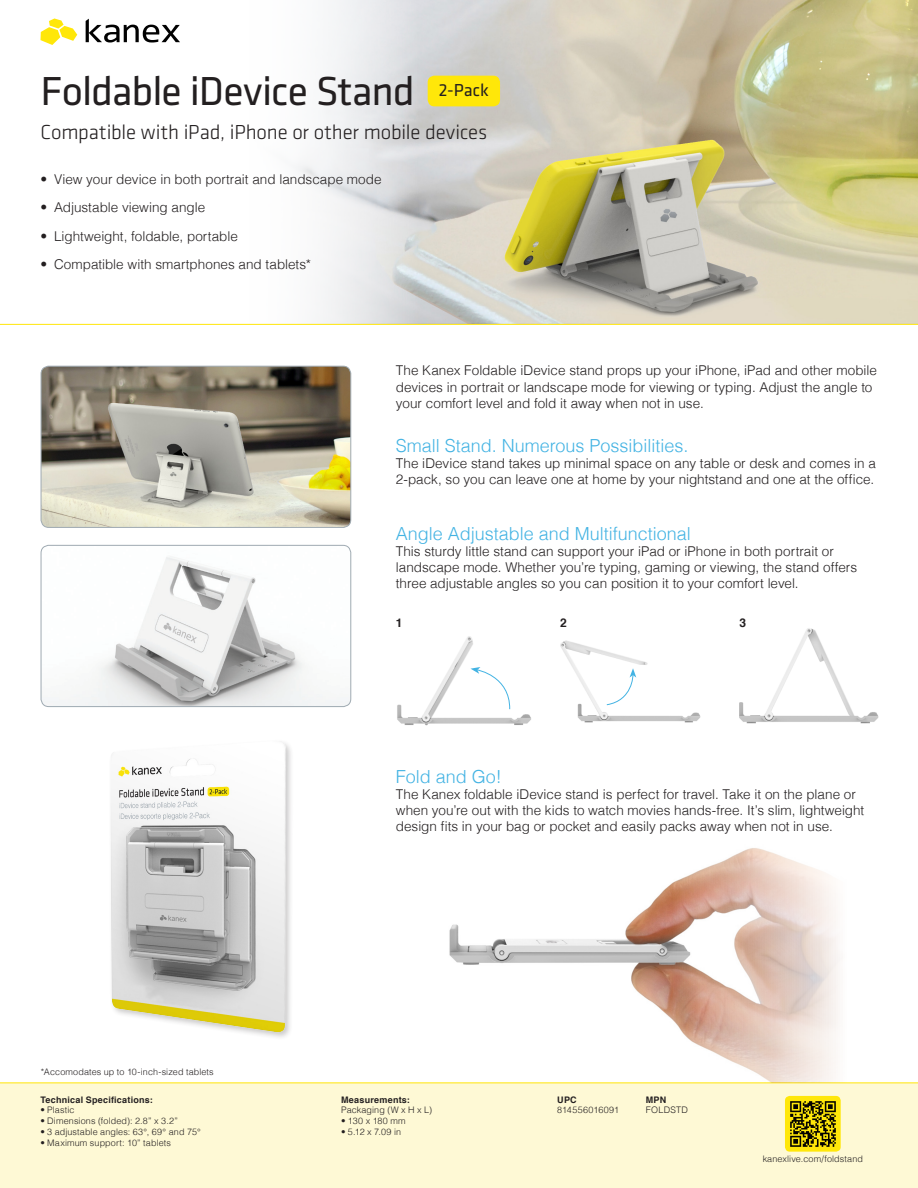
<style>
.page{position:relative;width:918px;height:1188px;background:#fff}
.page>*{position:absolute;margin:0;border:0;box-sizing:border-box;transform-origin:0 0}
.Heading-Product_Name{font:42px "Klavika Basic";letter-spacing:-.025em;color:#231f20}
.Heading-Product_Name-2{font:300 21px "Klavika Basic";letter-spacing:-.01em;color:#231f20}
.Sub_Heading-Contents{font:300 18px "Helvetica";color:#43b3e3}
.Sub_Heading-Contents-2{font:18px "Klavika Basic";color:#231f20}
.Body_Contents{font:300 13.5px/16.2px "Helvetica";color:#231f20}
.Sub_Heading-Contents-3{font:300 13.5px/16.2px "Helvetica";color:#231f20}
.Sub_Heading-Contents-4{font:700 12px "Helvetica";color:#231f20}
.Body_Contents-2{font:300 9px "Helvetica";letter-spacing:.015em;color:#231f20}
.Specs-Header{font:700 9px "Helvetica";letter-spacing:.025em;color:#231f20}
.Specs-Header-2{font:300 9px/10.8px "Helvetica";letter-spacing:.03em;color:#231f20}
.Credit_Line{font:300 9px "Helvetica";letter-spacing:.015em;color:#231f20}
.Specs-Footer{font:300 9px "Helvetica";letter-spacing:.01em;color:#231f20}
.s1{font-weight:700}
</style>
<div class="page">
<img style="left:0;top:0;width:918px;height:324px">
<img style="left:449px;top:848px;width:391px;height:234px">
<hr style="left:0;top:324px;width:918px;height:1px;background:#ffe709">
<svg style="left:86px;top:19px;width:94px;height:24px"></svg>
<svg style="left:40px;top:18px;width:37px;height:27px"></svg>
<img style="left:41px;top:366px;width:310px;height:161px">
<div style="left:41px;top:366px;width:310px;height:162px;border:1px solid #9faab2;border-radius:8px"></div>
<img style="left:41px;top:545px;width:310px;height:162px">
<div style="left:41px;top:545px;width:310px;height:162px;border:1px solid #9faab2;border-radius:8px"></div>
<div style="left:428px;top:76px;width:72px;height:30px;background:#ffe709;border-radius:7px"></div>
<img style="left:111px;top:741px;width:180px;height:296px">
<img style="left:739px;top:628px;width:140px;height:96px">
<img style="left:397px;top:636px;width:134px;height:89px">
<svg style="left:471px;top:667px;width:39px;height:43px"></svg>
<img style="left:560px;top:640px;width:141px;height:83px">
<svg style="left:606px;top:668px;width:30px;height:37px"></svg>
<div style="left:0;top:1083px;width:918px;height:105px;background:#fef9d5"></div>
<div style="left:785px;top:1096px;width:56px;height:56px;background:#ffe709;border-radius:5px"></div>
<img style="left:790px;top:1101px;width:46px;height:46px">
<hr style="left:0;top:1082px;width:918px;height:1px;background:#ffe709">
<p class="Heading-Product_Name" style="left:40px;top:64px;width:376px">Foldable iDevice Stand</p>
<p class="Heading-Product_Name-2" style="left:40px;top:119px;width:448px">Compatible with iPad, iPhone or other mobile devices</p>
<p class="Body_Contents" style="left:40px;top:170px;width:343px">• View your device in both portrait and landscape mode</p>
<p class="Body_Contents" style="left:40px;top:199px;width:166px">• Adjustable viewing angle</p>
<p class="Body_Contents" style="left:40px;top:227px;width:199px">• Lightweight, foldable, portable</p>
<p class="Body_Contents" style="left:40px;top:256px;width:272px">• Compatible with smartphones and tablets*</p>
<p class="Sub_Heading-Contents-2" style="left:439px;top:78px;width:51px">2-Pack</p>
<p class="Body_Contents" style="left:396px;top:362px;width:483px">The Kanex Foldable iDevice stand props up your iPhone, iPad and other mobile devices in portrait or landscape mode for viewing or typing. Adjust the angle to your comfort level and fold it away when not in use.</p>
<p class="Sub_Heading-Contents" style="left:396px;top:431px;width:294px">Small Stand. Numerous Possibilities.</p>
<p class="Sub_Heading-Contents-3" style="left:396px;top:455px;width:482px">The iDevice stand takes up minimal space on any table or desk and comes in a<br>2-pack, so you can leave one at home by your nightstand and one at the office.</p>
<p class="Sub_Heading-Contents" style="left:396px;top:519px;width:297px">Angle Adjustable and Multifunctional</p>
<p class="Body_Contents" style="left:396px;top:542px;width:463px">This sturdy little stand can support your iPad or iPhone in both portrait or landscape mode. Whether you’re typing, gaming or viewing, the stand offers three adjustable angles so you can position it to your comfort level.</p>
<p class="Sub_Heading-Contents-4" style="left:396px;top:613px;width:8px">1</p>
<p class="Sub_Heading-Contents-4" style="left:560px;top:613px;width:8px">2</p>
<p class="Sub_Heading-Contents-4" style="left:739px;top:613px;width:8px">3</p>
<p class="Body_Contents-2" style="left:41px;top:1065px;width:174px">*Accomodates up to 10-inch-sized tablets</p>
<p class="Specs-Header" style="left:40px;top:1092px;width:114px">Technical Specifications:</p>
<p class="Body_Contents-2" style="left:40px;top:1103px;width:35px">• Plastic</p>
<p class="Body_Contents-2" style="left:40px;top:1114px;width:139px">• Dimensions (folded): 2.8” x 3.2”</p>
<p class="Body_Contents-2" style="left:40px;top:1125px;width:162px">• 3 adjustable angles: 63°, 69° and 75°</p>
<p class="Body_Contents-2" style="left:40px;top:1135px;width:132px">• Maximum support: 10” tablets</p>
<p class="Sub_Heading-Contents" style="left:396px;top:762px;width:108px">Fold and Go!</p>
<p class="Body_Contents" style="left:396px;top:785px;width:470px">The Kanex foldable iDevice stand is perfect for travel. Take it on the plane or when you’re out with the kids to watch movies hands-free. It’s slim, lightweight design fits in your bag or pocket and easily packs away when not in use.</p>
<p class="Specs-Header" style="left:341px;top:1092px;width:70px">Measurements:</p>
<p class="Specs-Footer" style="left:341px;top:1103px;width:93px">Packaging (W x H x L)</p>
<p class="Body_Contents-2" style="left:341px;top:1114px;width:66px">• 130 x 180 mm</p>
<p class="Body_Contents-2" style="left:341px;top:1125px;width:62px">• 5.12 x 7.09 in</p>
<p class="Specs-Header-2" style="left:557px;top:1094px;width:63px"><span class="s1">UPC<br></span>814556016091</p>
<p class="Specs-Header-2" style="left:646px;top:1094px;width:44px"><span class="s1">MPN<br></span>FOLDSTD</p>
<p class="Credit_Line" style="left:763px;top:1151px;width:102px">kanexlive.com/foldstand</p>
</div>
